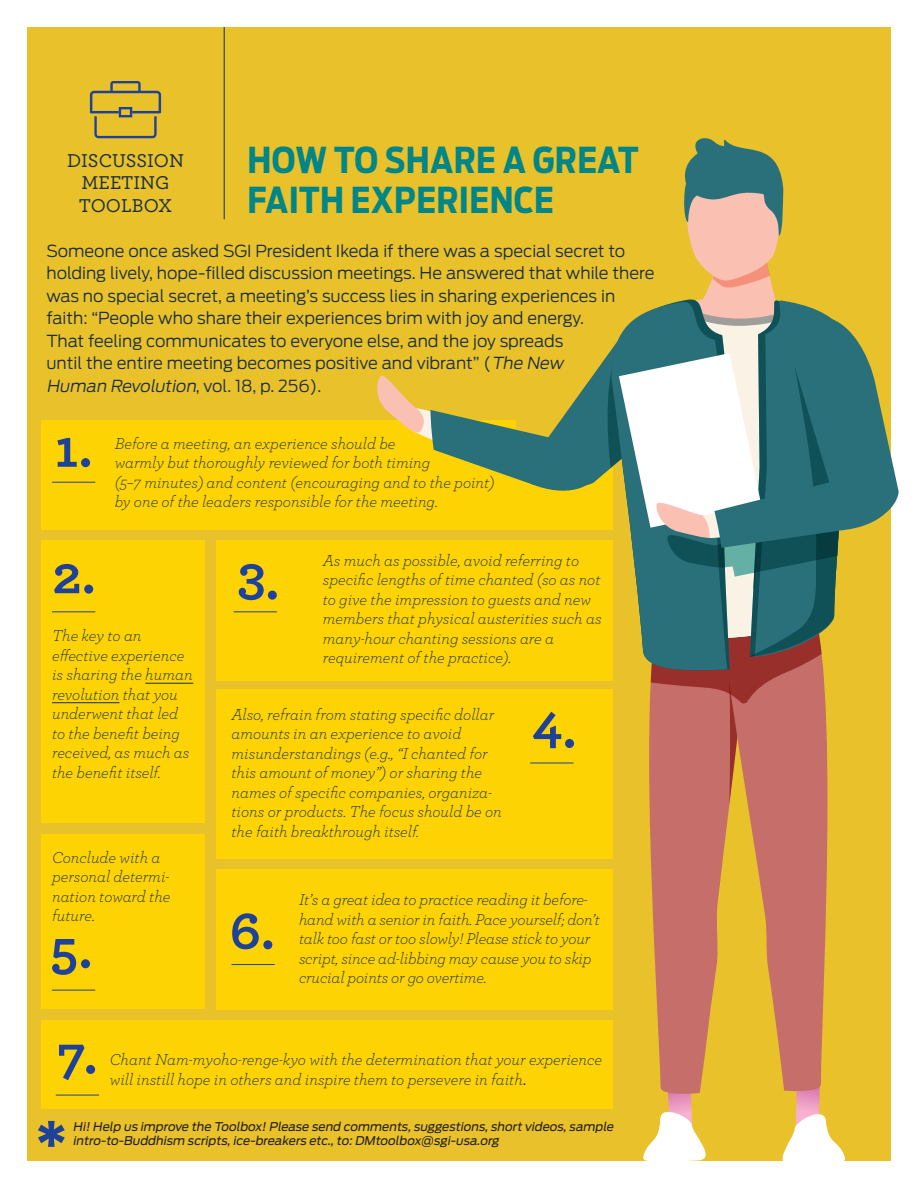
<style>
.page{position:relative;width:918px;height:1188px;background:#fff}
.page>*{position:absolute;margin:0;border:0;box-sizing:border-box;transform-origin:0 0}
.t1{font:700 35.4px/39.8px "Antenna Cond";letter-spacing:.01em;color:#008588}
.t2{font:500 19.5px/22.5px "Archer";color:#182d40;text-align:center}
.t3{font:italic 300 16.5px/19.5px "Archer";color:#182d40}
.t4{font:300 16.5px/22.5px "Antenna";color:#182d40}
.t5{font:italic 12px/14.4px "Antenna";color:#231f20}
.s1{font-style:italic}
.s2{font-family:"Antenna";font-style:normal;font-size:15px}
</style>
<div class="page">
<div style="left:27px;top:27px;width:864px;height:1134px;background:#e8c12b"></div>
<hr style="left:224px;top:27px;width:1px;height:192px;background:#182d40">
<svg style="left:90px;top:81px;width:71px;height:57px"></svg>
<div style="left:41px;top:420px;width:475px;height:109px;background:#fed304"></div>
<div style="left:217px;top:540px;width:396px;height:140px;background:#fed304"></div>
<div style="left:41px;top:540px;width:163px;height:282px;background:#fed304"></div>
<hr style="left:145px;top:683px;width:48px;height:1px;background:#182d40">
<hr style="left:52px;top:702px;width:68px;height:1px;background:#182d40">
<div style="left:217px;top:690px;width:396px;height:169px;background:#fed304"></div>
<div style="left:41px;top:1021px;width:572px;height:88px;background:#fed304"></div>
<div style="left:41px;top:835px;width:163px;height:174px;background:#fed304"></div>
<div style="left:217px;top:869px;width:396px;height:140px;background:#fed304"></div>
<svg style="left:57px;top:438px;width:33px;height:29px"></svg>
<svg style="left:54px;top:564px;width:39px;height:30px"></svg>
<svg style="left:52px;top:939px;width:38px;height:36px"></svg>
<svg style="left:239px;top:564px;width:38px;height:36px"></svg>
<hr style="left:234px;top:612px;width:43px;height:1px;background:#1e4299">
<hr style="left:52px;top:612px;width:43px;height:1px;background:#1e4299">
<hr style="left:52px;top:482px;width:43px;height:1px;background:#1e4299">
<hr style="left:52px;top:990px;width:43px;height:1px;background:#1e4299">
<svg style="left:59px;top:1045px;width:36px;height:35px"></svg>
<hr style="left:56px;top:1095px;width:43px;height:1px;background:#1e4299">
<svg style="left:232px;top:913px;width:40px;height:36px"></svg>
<hr style="left:232px;top:964px;width:43px;height:1px;background:#1e4299">
<svg style="left:38px;top:1121px;width:27px;height:26px"></svg>
<svg style="left:649px;top:805px;width:68px;height:268px;background:#ca7960"></svg>
<svg style="left:782px;top:1094px;width:63px;height:67px"></svg>
<svg style="left:717px;top:805px;width:111px;height:289px;fill:#c66e69"></svg>
<svg style="left:643px;top:1073px;width:76px;height:88px"></svg>
<svg style="left:375px;top:138px;width:524px;height:667px"></svg>
<p class="t2" style="left:67px;top:148px;width:118px">DISCUSSION<br>MEETING<br>TOOLBOX</p>
<h1 class="t1" style="left:248px;top:141px;width:392px">HOW TO SHARE A GREAT<br>FAITH EXPERIENCE</h1>
<p class="t4" style="left:46px;top:240px;width:610px">Someone once asked SGI President Ikeda if there was a special secret to holding lively, hope-filled discussion meetings. He answered that while there was no special secret, a meeting’s success lies in sharing experiences in faith: “People who share their experiences brim with joy and energy.<br>That feeling communicates to everyone else, and the joy spreads<br>until the entire meeting becomes positive and vibrant” (<span class="s1">The New<br>Human Revolution</span>, vo l . 1 8 , p . 2 5 6 ) .</p>
<p class="t3" style="left:115px;top:433px;width:381px">Before a meeting, an experience should be<br>warmly but thoroughly reviewed for both timing<br>(5–7 minutes) and content (encouraging and to the point) by one of the leaders responsible for the meeting.</p>
<p class="t3" style="left:52px;top:625px;width:142px">The key to an effective experience is sharing the human revolution that you underwent that led to the benefit being received, as much as the benefit itself.</p>
<p class="t3" style="left:52px;top:846px;width:120px">Conclude with a personal determi&shy;nation toward the future.</p>
<p class="t3" style="left:323px;top:550px;width:280px">As much as possible, avoid referring to specific lengths of time chanted (so as not to give the impression to guests and new members that physical austerities such as many-hour chanting sessions are a requirement of the practice).</p>
<p class="t3" style="left:232px;top:704px;width:272px">Also, refrain from stating specific dollar amounts in an experience to avoid misunderstandings (e.g., “I chanted for this amount of money”) or sharing the names of specific companies, organiza&shy;tions or products. The focus should be on the faith breakthrough itself.</p>
<p class="t3" style="left:299px;top:889px;width:303px">It’s a great idea to practice reading it before&shy;hand with a senior in faith. Pace yourself; don’t talk too fast or too slowly! Please stick to your script, since ad-libbing may cause you to skip crucial points or go overtime.</p>
<p class="t3" style="left:110px;top:1049px;width:494px">Chant Nam-myoho-renge-kyo with the determination that your experience will instill hope in others and inspire them to persevere in faith<span class="s2">.</span></p>
<p class="t5" style="left:73px;top:1119px;width:544px">Hi!Help us improve the Toolbox!Please send comments,suggestions,short videos,sample intro-to-Buddhism scripts,ice-breakers etc.,to:DMtoolbox@sgi-usa.org</p>
</div>
